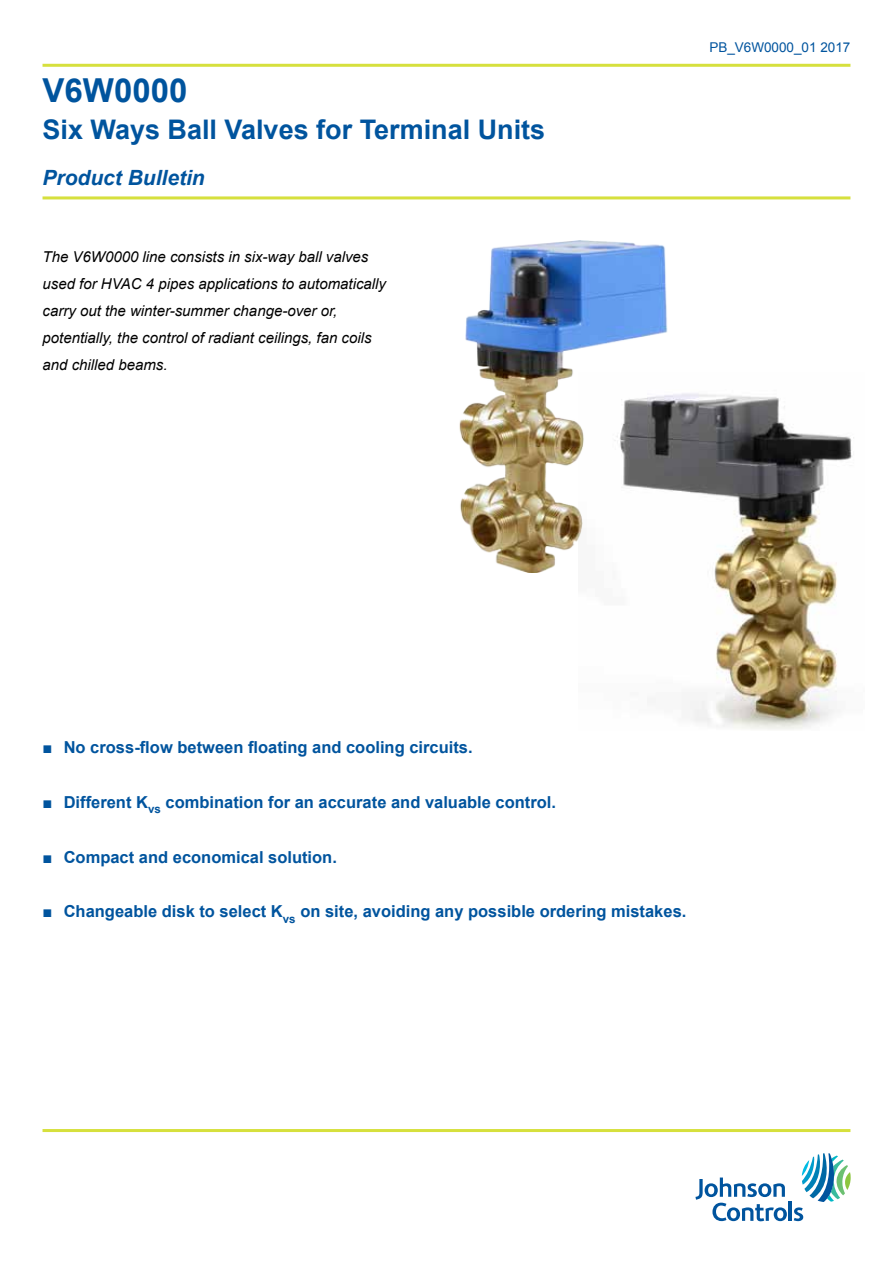
<style>
.page{position:relative;width:893px;height:1263px;background:#fff}
.page>*{position:absolute;margin:0;border:0;box-sizing:border-box;transform-origin:0 0}
.t1{font:700 33px "Arial";color:#00549e}
.t2{font:700 27px "Arial";color:#00549e}
.t3{font:italic 700 21px "Arial";color:#00549e}
.t4{font:700 16.5px "Arial";color:#00549e}
.t5{font:italic 15px/27px "Arial";color:#000}
.t6{font:13.5px "Arial";color:#00549e}
.s1{font-weight:400}
</style>
<div class="page">
<img style="left:674px;top:393px;width:180px;height:337px">
<img style="left:459px;top:240px;width:215px;height:333px">
<hr style="left:789px;top:1201px;width:3px;height:20px;background:#00549e">
<svg style="left:695px;top:1177px;width:92px;height:44px"></svg>
<svg style="left:794px;top:1153px;width:57px;height:68px"></svg>
<hr style="left:43px;top:1129px;width:807px;height:3px;background:#d6e03d">
<hr style="left:43px;top:64px;width:807px;height:3px;background:#d6e03d">
<hr style="left:43px;top:196px;width:807px;height:3px;background:#d6e03d">
<h1 class="t1" style="left:43px;top:68px;width:146px">V6W0000</h1>
<h2 class="t2" style="left:43px;top:111px;width:504px">Six Ways Ball Valves for Terminal Units</h2>
<p class="t3" style="left:43px;top:164px;width:164px">Product Bulletin</p>
<p class="t5" style="left:43px;top:243px;width:345px">The V6W0000 line consists in six-way ball valves used for HVAC 4 pipes applications to automatically carry out the winter-summer change-over or, potentially, the control of radiant ceilings, fan coils and chilled beams.</p>
<p class="t6" style="left:709px;top:39px;width:143px">PB_V6W0000_01 2017</p>
<p class="t4" style="left:42px;top:736px;width:432px"><span class="s1">■</span> No cross-flow between floating and cooling circuits.</p>
<p class="t4" style="left:42px;top:791px;width:515px"><span class="s1">■</span> Different K<sub>vs</sub> combination for an accurate and valuable control.</p>
<p class="t4" style="left:42px;top:846px;width:296px"><span class="s1">■</span> Compact and economical solution.</p>
<p class="t4" style="left:42px;top:901px;width:645px"><span class="s1">■</span> Changeable disk to select K<sub>vs</sub> on site, avoiding any possible ordering mistakes.</p>
</div>
